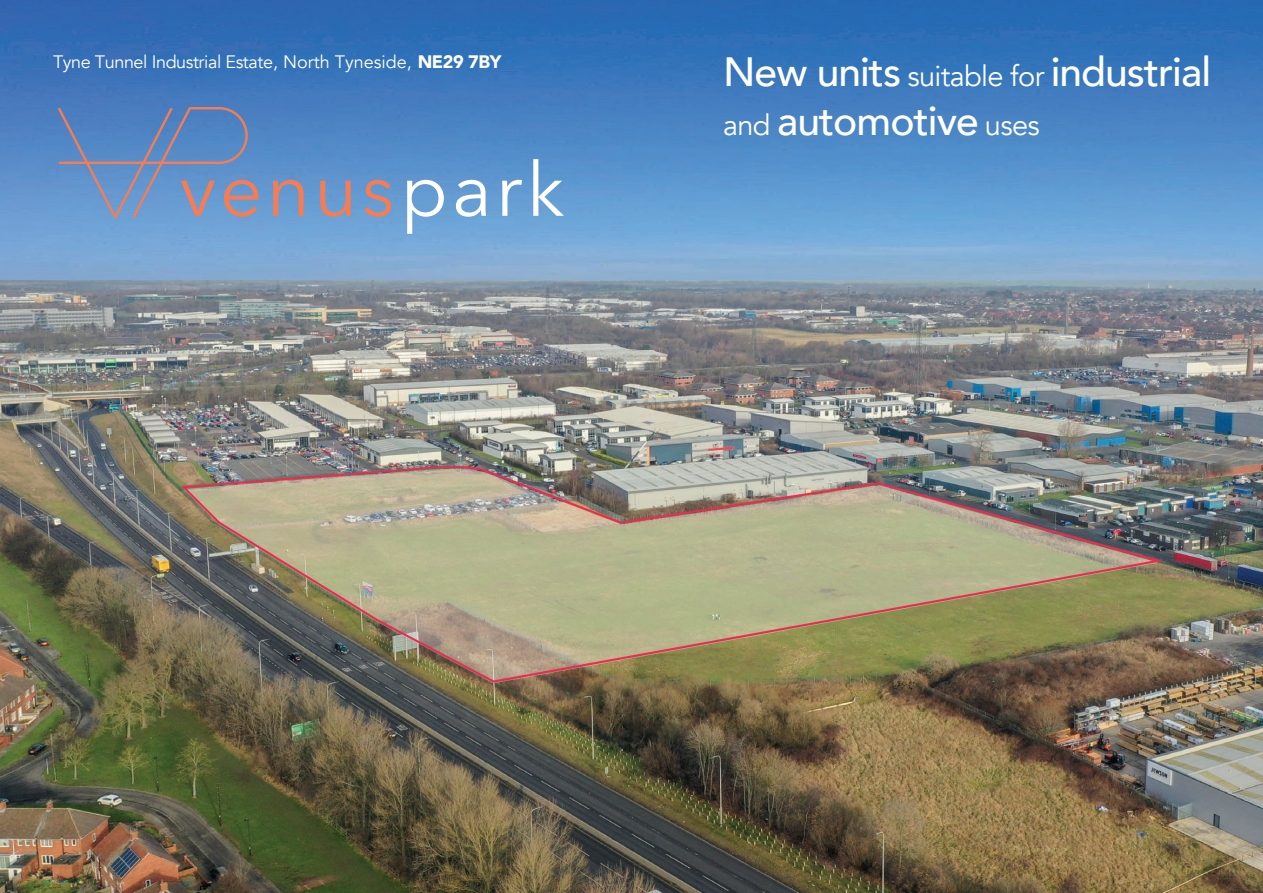
<style>
.page{position:relative;width:1263px;height:893px;background:#fff}
.page>*{position:absolute;margin:0;border:0;box-sizing:border-box;transform-origin:0 0}
.t1{font:75px "Avenir Next";letter-spacing:.05em;color:#f47d56}
.t2{font:500 40.8px/48.9px "Avenir";letter-spacing:-.025em;color:#fff}
.t3{font:18px "Avenir";letter-spacing:-.025em;color:#fff}
.s1{font-weight:900}
.s2{color:#fff}
.s3{font-weight:400;font-size:28.95px}
</style>
<div class="page">
<img style="left:0;top:280px;width:1263px;height:613px">
<img style="left:181px;top:464px;width:987px;height:220px">
<img style="left:0;top:0;width:1263px;height:280px">
<svg style="left:58px;top:107px;width:190px;height:111px;background:#658cc1"></svg>
<p class="t3" style="left:53px;top:51px;width:450px">Tyne Tunnel Industrial Estate, North Tyneside, <span class="s1">NE29 7BY</span></p>
<h1 class="t1" style="left:180px;top:126px;width:387px">venus<span class="s2">park</span></h1>
<h2 class="t2" style="left:723px;top:45px;width:490px">New units <span class="s3">suitable for</span> industrial <span class="s3">and</span> automotive <span class="s3">uses</span></h2>
</div>
